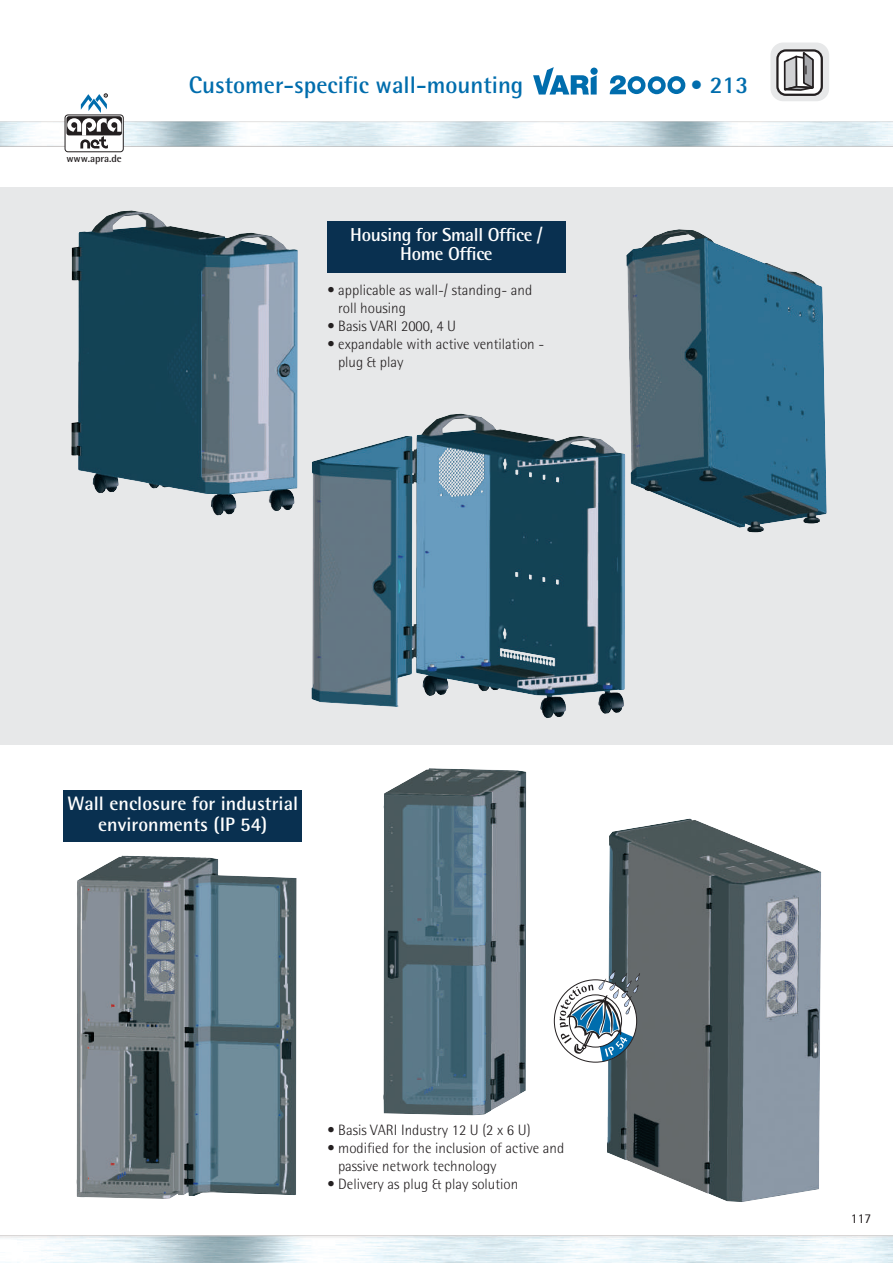
<style>
.page{position:relative;width:893px;height:1263px;background:#fff}
.page>*{position:absolute;margin:0;border:0;box-sizing:border-box;transform-origin:0 0}
.t1{font:700 24px "Rotis Semi Sans Pro Cyr";color:#006dad}
.t2{font:700 19.5px/21px "Rotis Semi Sans Pro Cyr";color:#fff;text-align:center}
.t3{font:700 18.75px/19.5px "Rotis Semi Sans Pro Cyr";letter-spacing:-.02em;color:#fff;text-align:center}
.t4{font:300 15px/18px "Rotis Semi Sans Pro Cyr";color:#231f20}
.t5{font:13.5px "Agfa Rotis Semisans";color:#231f20}
.t6{font:700 10.5px "Rotis Semi Sans Pro Cyr";letter-spacing:-.005em;color:#231f20}
</style>
<div class="page">
<div style="left:65px;top:115px;width:58px;height:37px;background:linear-gradient(to right,#fff,#fff);border-radius:3px"></div>
<div style="left:65px;top:115px;width:59px;height:37px;border:1px solid #231f20;border-radius:3px"></div>
<svg style="left:66px;top:116px;width:56px;height:19px"></svg>
<svg style="left:67px;top:94px;width:54px;height:54px"></svg>
<div style="left:770px;top:43px;width:59px;height:58px;background:#e7e8e9;border-radius:13px"></div>
<svg style="left:777px;top:50px;width:45px;height:45px"></svg>
<div style="left:776px;top:49px;width:47px;height:47px;border:2px solid #231f20;border-radius:8px"></div>
<svg style="left:776px;top:49px;width:47px;height:43px;background:#a9a8a9"></svg>
<svg style="left:533px;top:67px;width:64px;height:28px"></svg>
<svg style="left:610px;top:75px;width:75px;height:19px"></svg>
<div style="left:0;top:187px;width:893px;height:558px;background:#e7e8e9"></div>
<div style="left:64px;top:791px;width:238px;height:51px;background:#093050"></div>
<div style="left:327px;top:221px;width:239px;height:51px;background:#093050"></div>
<img style="left:626px;top:229px;width:201px;height:304px">
<img style="left:71px;top:210px;width:227px;height:305px">
<img style="left:311px;top:414px;width:314px;height:304px">
<img style="left:76px;top:855px;width:221px;height:344px">
<img style="left:383px;top:768px;width:143px;height:347px">
<img style="left:607px;top:818px;width:214px;height:384px">
<svg style="left:554px;top:980px;width:83px;height:82px"></svg>
<svg style="left:560px;top:970px;width:80px;height:92px"></svg>
<p class="t6" style="left:66px;top:155px;width:57px">www.apra.de</p>
<h1 class="t1" style="left:189px;top:76px;width:336px">Customer-specific wall-mounting</h1>
<h1 class="t1" style="left:690px;top:76px;width:60px">• 213</h1>
<p class="t3" style="left:350px;top:226px;width:194px">Housing for Small Office /<br>Home Office</p>
<p class="t4" style="left:338px;top:282px;width:196px;text-indent:-11px">• applicable as wall-/ standing- and roll housing</p>
<p class="t4" style="left:327px;top:318px;width:130px">• Basis VARI 2000, 4 U</p>
<p class="t4" style="left:338px;top:336px;width:208px;text-indent:-11px">• expandable with active ventilation - plug &amp; play</p>
<h2 class="t2" style="left:68px;top:795px;width:232px">Wall enclosure for industrial environments (IP 54)</h2>
<p class="t4" style="left:327px;top:1123px;width:205px">• Basis VARI Industry 12 U (2 x 6 U)</p>
<p class="t4" style="left:338px;top:1141px;width:228px;text-indent:-11px">• modified for the inclusion of active and passive network technology</p>
<p class="t4" style="left:327px;top:1177px;width:192px">• Delivery as plug &amp; play solution</p>
<p class="t5" style="left:851px;top:1214px;width:22px">117</p>
</div>
